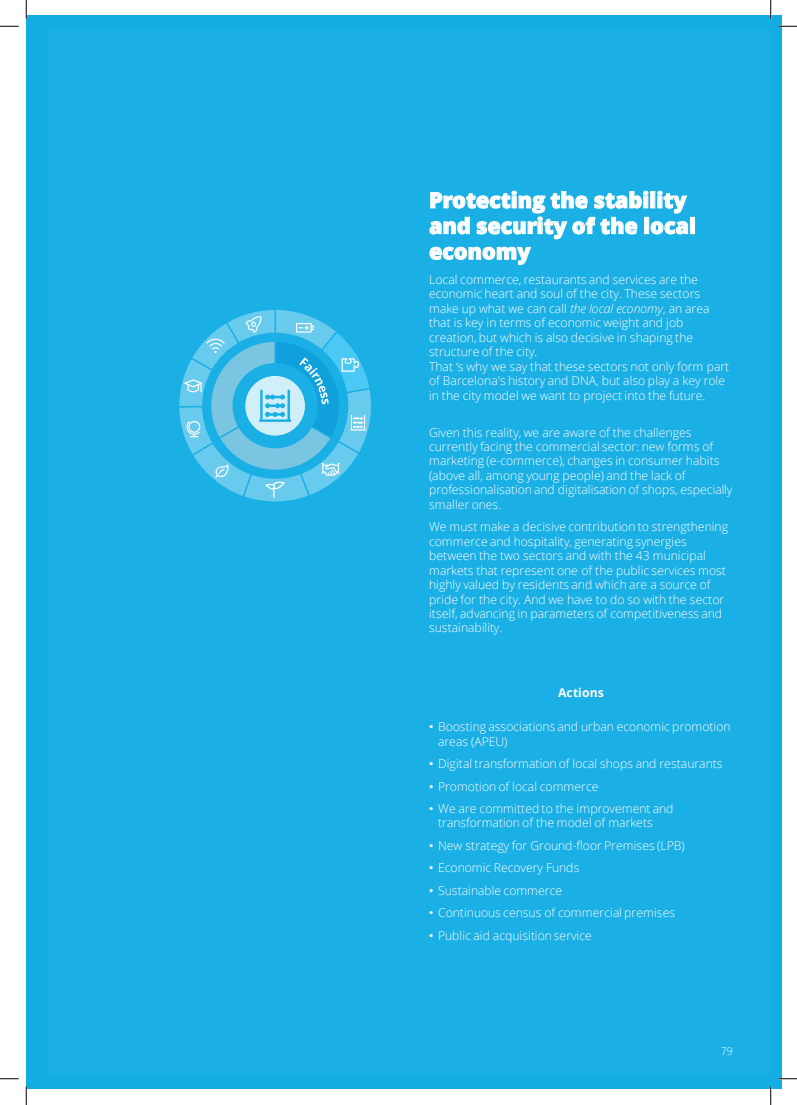
<style>
.page{position:relative;width:797px;height:1105px;background:#fff}
.page>*{position:absolute;margin:0;border:0;box-sizing:border-box;transform-origin:0 0}
.t1{font:800 21.5px/25.8px "Open Sans";color:#fff}
.t2{font:300 12.25px/14.5px "Open Sans";color:#fff}
.t3{font:700 12.25px "Open Sans";letter-spacing:.005em;color:#fff}
.t4{font:300 10.62px "Open Sans";color:#fff}
.s1{font-style:italic}
.s2{font-family:"Arial";font-weight:400}
</style>
<div class="page">
<div style="left:26px;top:16px;width:755px;height:1073px;background:#13ace3"></div>
<div style="left:49px;top:31px;width:722px;height:1043px;background:#1aafe5"></div>
<svg style="left:179px;top:310px;width:192px;height:192px"></svg>
<svg style="left:0;top:25px;width:19px;height:2px"></svg>
<svg style="left:778px;top:25px;width:19px;height:2px"></svg>
<svg style="left:0;top:1078px;width:19px;height:1px"></svg>
<svg style="left:778px;top:1078px;width:19px;height:1px"></svg>
<svg style="left:25px;top:0;width:2px;height:19px"></svg>
<svg style="left:25px;top:1086px;width:2px;height:19px"></svg>
<svg style="left:770px;top:0;width:1px;height:19px"></svg>
<svg style="left:770px;top:1086px;width:1px;height:19px"></svg>
<h1 class="t1" style="left:429px;top:186px;width:268px">Protecting the stability and security of the local economy</h1>
<p class="t2" style="left:429px;top:272px;width:302px">Local commerce, restaurants and services are the economic heart and soul of the city. These sectors make up what we can call <span class="s1">the local economy</span>, an area that is key in terms of economic weight and job creation, but which is also decisive in shaping the structure of the city.<br>That ‘s why we say that these sectors not only form part of Barcelona's history and DNA, but also play a key role in the city model we want to project into the future.</p>
<p class="t2" style="left:429px;top:425px;width:305px">Given this reality, we are aware of the challenges currently facing the commercial sector: new forms of marketing (e-commerce), changes in consumer habits (above all, among young people) and the lack of professionalisation and digitalisation of shops, especially smaller ones.</p>
<p class="t2" style="left:429px;top:519px;width:300px">We must make a decisive contribution to strengthening commerce and hospitality, generating synergies between the two sectors and with the 43 municipal markets that represent one of the public services most highly valued by residents and which are a source of pride for the city. And we have to do so with the sector itself, advancing in parameters of competitiveness and sustainability.</p>
<p class="t3" style="left:558px;top:684px;width:47px">Actions</p>
<p class="t2" style="left:438px;top:719px;width:294px;text-indent:-9px"><span class="s2">•</span> Boosting associations and urban economic promotion areas (APEU)</p>
<p class="t2" style="left:429px;top:756px;width:295px"><span class="s2">•</span> Digital transformation of local shops and restaurants</p>
<p class="t2" style="left:429px;top:778px;width:171px"><span class="s2">•</span> Promotion of local commerce</p>
<p class="t2" style="left:438px;top:801px;width:237px;text-indent:-9px"><span class="s2">•</span> We are committed to the improvement and transformation of the model of markets</p>
<p class="t2" style="left:429px;top:838px;width:257px"><span class="s2">•</span> New strategy for Ground-floor Premises (LPB)</p>
<p class="t2" style="left:429px;top:860px;width:152px"><span class="s2">•</span> Economic Recovery Funds</p>
<p class="t2" style="left:429px;top:883px;width:135px"><span class="s2">•</span> Sustainable commerce</p>
<p class="t2" style="left:429px;top:905px;width:247px"><span class="s2">•</span> Continuous census of commercial premises</p>
<p class="t2" style="left:429px;top:928px;width:164px"><span class="s2">•</span> Public aid acquisition service</p>
<p class="t4" style="left:720px;top:1044px;width:14px">79</p>
</div>
